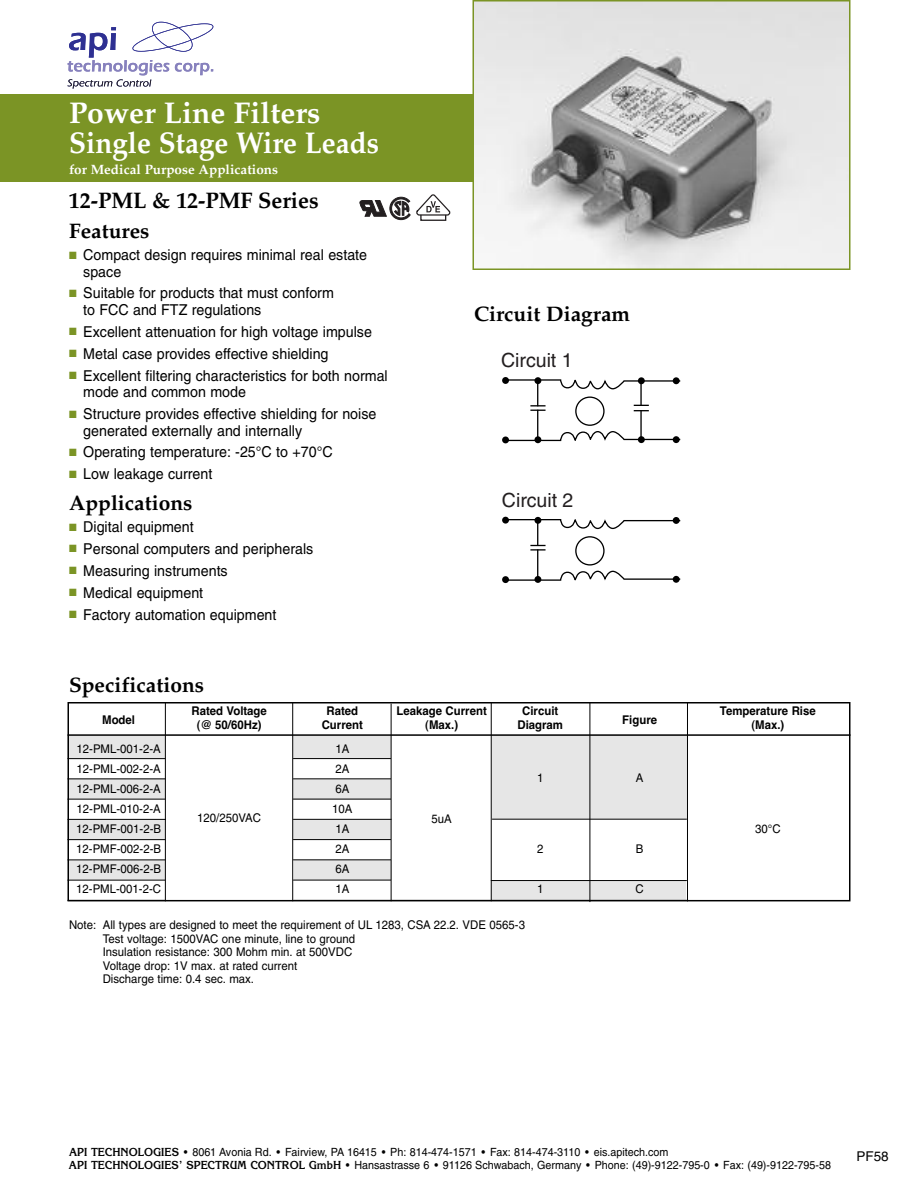
<style>
.page{position:relative;width:918px;height:1188px;background:#fff}
.page>*{position:absolute;margin:0;border:0;box-sizing:border-box;transform-origin:0 0}
.t1{font:700 30px/30px "Palatino";color:#fff}
.t2{font:700 22.5px "Palatino";color:#000}
.t3{font:700 21px "Palatino";color:#000}
.t4{font:19.5px "Helvetica";color:#231f20}
.t5{font:15px/16.5px "Helvetica";color:#000;scale:.95 1}
.t6{font:700 13.5px "Palatino";color:#fff}
.t7{font:13.5px "Helvetica";color:#000}
.t8{font:12px/20px "Helvetica";color:#000;scale:.95 1}
.t9{font:700 12px/13.5px "Helvetica";color:#000;text-align:center;scale:.95 1}
.t10{font:11.4px/12.8px "Helvetica";color:#000;scale:.95 1}
.s1{color:#7b9425}
.s2{font-family:"Korinna";font-weight:700}
</style>
<div class="page">
<div style="left:0;top:94px;width:472px;height:88px;background:#7b9425"></div>
<svg style="left:68px;top:22px;width:145px;height:67px"></svg>
<div style="left:492px;top:736px;width:195px;height:83px;background:#e6e6e6"></div>
<div style="left:492px;top:881px;width:194px;height:19px;background:#e6e6e6"></div>
<div style="left:293px;top:779px;width:98px;height:20px;background:#e6e6e6"></div>
<div style="left:293px;top:820px;width:98px;height:19px;background:#e6e6e6"></div>
<div style="left:294px;top:860px;width:98px;height:20px;background:#e6e6e6"></div>
<div style="left:502px;top:377px;width:7px;height:7px;background:#000;border-radius:50%"></div>
<svg style="left:503px;top:379px;width:178px;height:63px"></svg>
<div style="left:575px;top:397px;width:30px;height:29px;border:1px solid #000;border-radius:50%"></div>
<div style="left:502px;top:576px;width:7px;height:7px;background:#000;border-radius:50%"></div>
<svg style="left:503px;top:518px;width:178px;height:63px"></svg>
<div style="left:575px;top:536px;width:30px;height:30px;border:1px solid #000;border-radius:50%"></div>
<img style="left:475px;top:3px;width:372px;height:264px">
<div style="left:472px;top:0;width:378px;height:270px;border:2px solid #7b9425"></div>
<div style="left:70px;top:861px;width:95px;height:19px;background:#e6e6e6"></div>
<div style="left:70px;top:779px;width:96px;height:20px;background:#e6e6e6"></div>
<div style="left:293px;top:736px;width:98px;height:23px;background:#e6e6e6"></div>
<div style="left:68px;top:820px;width:97px;height:20px;background:#e6e6e6"></div>
<div style="left:68px;top:736px;width:97px;height:23px;background:#e6e6e6"></div>
<hr style="left:165px;top:702px;width:1px;height:199px;background:#000">
<hr style="left:491px;top:702px;width:1px;height:199px;background:#000">
<hr style="left:292px;top:702px;width:1px;height:199px;background:#000">
<hr style="left:391px;top:704px;width:1px;height:197px;background:#000">
<hr style="left:590px;top:702px;width:1px;height:200px;background:#000">
<hr style="left:68px;top:734px;width:782px;height:2px;background:#000">
<hr style="left:68px;top:758px;width:97px;height:1px;background:#000">
<hr style="left:68px;top:779px;width:97px;height:1px;background:#000">
<hr style="left:68px;top:799px;width:97px;height:1px;background:#000">
<hr style="left:68px;top:819px;width:98px;height:1px;background:#000">
<hr style="left:68px;top:839px;width:97px;height:1px;background:#000">
<hr style="left:68px;top:860px;width:97px;height:1px;background:#000">
<hr style="left:68px;top:880px;width:97px;height:1px;background:#000">
<hr style="left:687px;top:703px;width:1px;height:198px;background:#000">
<hr style="left:492px;top:819px;width:195px;height:1px;background:#000">
<hr style="left:491px;top:880px;width:196px;height:1px;background:#000">
<hr style="left:293px;top:758px;width:98px;height:1px;background:#000">
<hr style="left:293px;top:778px;width:98px;height:1px;background:#000">
<hr style="left:293px;top:799px;width:98px;height:1px;background:#000">
<hr style="left:293px;top:819px;width:98px;height:1px;background:#000">
<hr style="left:293px;top:839px;width:98px;height:1px;background:#000">
<hr style="left:293px;top:859px;width:98px;height:1px;background:#000">
<hr style="left:293px;top:880px;width:98px;height:1px;background:#000">
<div style="left:68px;top:702px;width:782px;height:199px;border:2px solid #000"></div>
<svg style="left:360px;top:194px;width:91px;height:27px"></svg>
<h1 class="t1" style="left:69px;top:101px;width:312px">Power Line Filters<br>Single Stage Wire Leads</h1>
<p class="t6" style="left:69px;top:164px;width:211px">for Medical Purpose Applications</p>
<h2 class="t2" style="left:69px;top:192px;width:251px">12-PML &amp; 12-PMF Series</h2>
<h3 class="t3" style="left:69px;top:223px;width:82px">Features</h3>
<p class="t5" style="left:83px;top:248px;width:300px;text-indent:-14px"><span class="s1">■</span> Compact design requires minimal real estate space</p>
<p class="t5" style="left:83px;top:286px;width:265px;text-indent:-14px"><span class="s1">■</span> Suitable for products that must conform to FCC and FTZ regulations</p>
<p class="t5" style="left:69px;top:325px;width:320px"><span class="s1">■</span> Excellent attenuation for high voltage impulse</p>
<p class="t5" style="left:69px;top:347px;width:275px"><span class="s1">■</span> Metal case provides effective shielding</p>
<p class="t5" style="left:83px;top:369px;width:322px;text-indent:-14px"><span class="s1">■</span> Excellent filtering characteristics for both normal mode and common mode</p>
<p class="t5" style="left:83px;top:407px;width:310px;text-indent:-14px"><span class="s1">■</span> Structure provides effective shielding for noise generated externally and internally</p>
<p class="t5" style="left:69px;top:445px;width:279px"><span class="s1">■</span> Operating temperature: -25°C to +70°C</p>
<p class="t5" style="left:69px;top:467px;width:152px"><span class="s1">■</span> Low leakage current</p>
<h3 class="t3" style="left:69px;top:495px;width:125px">Applications</h3>
<p class="t5" style="left:69px;top:520px;width:133px"><span class="s1">■</span> Digital equipment</p>
<p class="t5" style="left:69px;top:542px;width:259px"><span class="s1">■</span> Personal computers and peripherals</p>
<p class="t5" style="left:69px;top:564px;width:169px"><span class="s1">■</span> Measuring instruments</p>
<p class="t5" style="left:69px;top:586px;width:143px"><span class="s1">■</span> Medical equipment</p>
<p class="t5" style="left:69px;top:608px;width:220px"><span class="s1">■</span> Factory automation equipment</p>
<h3 class="t3" style="left:474px;top:306px;width:158px">Circuit Diagram</h3>
<h3 class="t4" style="left:501px;top:353px;width:73px">Circuit 1</h3>
<h3 class="t4" style="left:502px;top:493px;width:73px">Circuit 2</h3>
<h3 class="t3" style="left:69px;top:677px;width:137px">Specifications</h3>
<p class="t9" style="left:102px;top:713px;width:36px">Model</p>
<p class="t8" style="left:76px;top:740px;width:91px;text-align:justify">12-PML-001-2-A 12-PML-002-2-A 12-PML-006-2-A 12-PML-010-2-A 12-PMF-001-2-B 12-PMF-002-2-B 12-PMF-006-2-B 12-PML-001-2-C</p>
<p class="t9" style="left:191px;top:704px;width:81px">Rated Voltage (@ 50/60Hz)</p>
<p class="t8" style="left:197px;top:809px;width:69px">120/250VAC</p>
<p class="t9" style="left:322px;top:704px;width:45px">Rated<br>Current</p>
<p class="t8" style="left:332px;top:740px;width:23px">1A<br>2A<br>6A<br>10A<br>1A<br>2A<br>6A<br>1A</p>
<p class="t9" style="left:397px;top:704px;width:97px">Leakage Current (Max.)</p>
<p class="t8" style="left:432px;top:810px;width:23px">5uA</p>
<p class="t9" style="left:517px;top:704px;width:50px">Circuit<br>Diagram</p>
<p class="t8" style="left:537px;top:769px;width:8px">1</p>
<p class="t8" style="left:537px;top:840px;width:8px">2</p>
<p class="t8" style="left:537px;top:880px;width:8px">1</p>
<p class="t9" style="left:622px;top:713px;width:38px">Figure</p>
<p class="t8" style="left:636px;top:769px;width:10px">A</p>
<p class="t8" style="left:636px;top:840px;width:10px">B</p>
<p class="t8" style="left:636px;top:880px;width:10px">C</p>
<p class="t8" style="left:103px;top:919px;width:446px;line-height:13.5px;text-indent:-34px">Note: All types are designed to meet the requirement of UL 1283, CSA 22.2. VDE 0565-3<br>Test voltage: 1500VAC one minute, line to ground<br>Insulation resistance: 300 Mohm min. at 500VDC<br>Voltage drop: 1V max. at rated current<br>Discharge time: 0.4 sec. max.</p>
<p class="t9" style="left:720px;top:704px;width:102px">Temperature Rise (Max.)</p>
<p class="t8" style="left:755px;top:820px;width:28px">30°C</p>
<p class="t10" style="left:69px;top:1147px;width:804px"><span class="s2">API TECHNOLOGIES</span> • 8061 Avonia Rd. • Fairview, PA 16415 • Ph: 814-474-1571 • Fax: 814-474-3110 • eis.apitech.com<br><span class="s2">API TECHNOLOGIES’ SPECTRUM CONTROL GmbH</span> • Hansastrasse 6 • 91126 Schwabach, Germany • Phone: (49)-9122-795-0 • Fax: (49)-9122-795-58</p>
<p class="t7" style="left:856px;top:1151px;width:34px">PF58</p>
</div>
